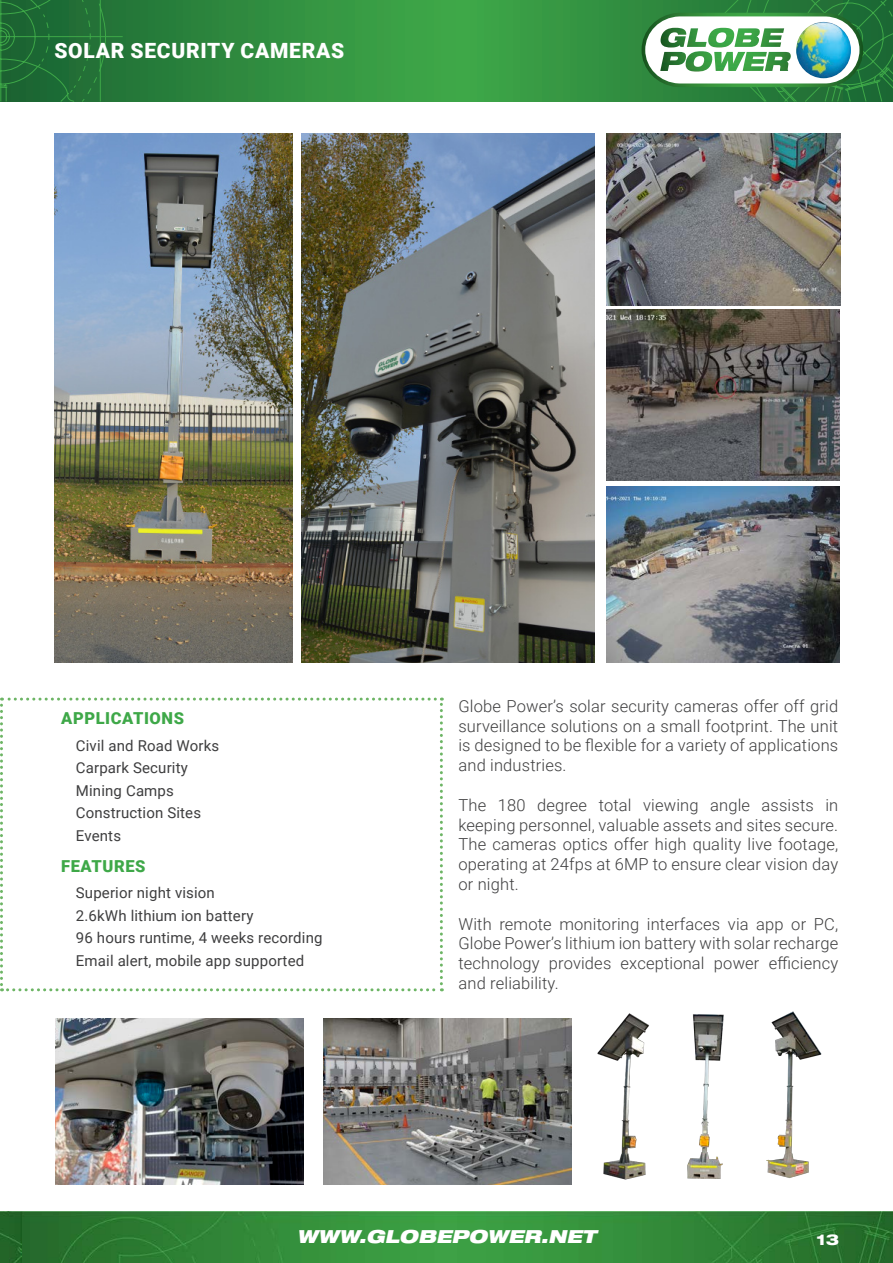
<style>
.page{position:relative;width:893px;height:1263px;background:#fff}
.page>*{position:absolute;margin:0;border:0;box-sizing:border-box;transform-origin:0 0}
.t1{font:900 21px "Roboto";letter-spacing:.035em;color:#fff}
.t2{font:italic 900 expanded 18px "Helvetica Neue LT Pro";color:#fff}
.t3{font:300 16.5px/19.8px "Roboto";letter-spacing:.01em;color:#3e3e3f;text-align:justify}
.t4{font:900 16.5px "Roboto";letter-spacing:.035em;color:#3ea848}
.t5{font:15px "Roboto";letter-spacing:.01em;color:#3e3e3f}
.t6{font:800 expanded 15px "Helvetica Neue LT Pro";color:#fff}
</style>
<div class="page">
<img style="left:21px;top:1211px;width:872px;height:52px">
<img style="left:0;top:1211px;width:21px;height:52px">
<svg style="left:106px;top:0;width:787px;height:102px;background:#318e40"></svg>
<svg style="left:0;top:0;width:106px;height:102px;background:#216f36"></svg>
<img style="left:642px;top:13px;width:221px;height:74px">
<img style="left:796px;top:22px;width:55px;height:56px">
<img style="left:56px;top:1019px;width:248px;height:165px">
<img style="left:323px;top:1019px;width:248px;height:165px">
<img style="left:607px;top:309px;width:233px;height:172px">
<img style="left:607px;top:487px;width:233px;height:175px">
<svg style="left:0;top:698px;width:443px;height:293px"></svg>
<img style="left:54px;top:134px;width:239px;height:528px">
<img style="left:301px;top:134px;width:293px;height:528px">
<img style="left:607px;top:134px;width:233px;height:171px">
<img style="left:597px;top:1013px;width:52px;height:167px">
<img style="left:766px;top:1011px;width:56px;height:167px">
<img style="left:687px;top:1014px;width:37px;height:165px">
<p class="t1" style="left:54px;top:36px;width:292px">SOLAR SECURITY CAMERAS</p>
<p class="t4" style="left:61px;top:707px;width:124px">APPLICATIONS</p>
<p class="t5" style="left:76px;top:735px;width:145px">Civil and Road Works</p>
<p class="t5" style="left:76px;top:757px;width:113px">Carpark Security</p>
<p class="t5" style="left:76px;top:780px;width:99px">Mining Camps</p>
<p class="t5" style="left:76px;top:802px;width:127px">Construction Sites</p>
<p class="t5" style="left:76px;top:825px;width:47px">Events</p>
<p class="t4" style="left:61px;top:855px;width:86px">FEATURES</p>
<p class="t5" style="left:76px;top:882px;width:140px">Superior night vision</p>
<p class="t5" style="left:76px;top:905px;width:179px">2.6kWh lithium ion battery</p>
<p class="t5" style="left:76px;top:927px;width:248px">96 hours runtime, 4 weeks recording</p>
<p class="t5" style="left:76px;top:950px;width:230px">Email alert, mobile app supported</p>
<p class="t3" style="left:458px;top:695px;width:381px">Globe Power’s solar security cameras offer off grid surveillance solutions on a small footprint. The unit is designed to be flexible for a variety of applications and industries.</p>
<p class="t3" style="left:458px;top:794px;width:381px">The 180 degree total viewing angle assists in keeping personnel, valuable assets and sites secure.<br>The cameras optics offer high quality live footage, operating at 24fps at 6MP to ensure clear vision day or night.</p>
<p class="t3" style="left:458px;top:913px;width:381px">With remote monitoring interfaces via app or PC, Globe Power’s lithium ion battery with solar recharge technology provides exceptional power efficiency and reliability.</p>
<p class="t2" style="left:297px;top:1225px;width:301px">WWW.GLOBEPOWER.NET</p>
<p class="t6" style="left:816px;top:1230px;width:24px">13</p>
</div>
